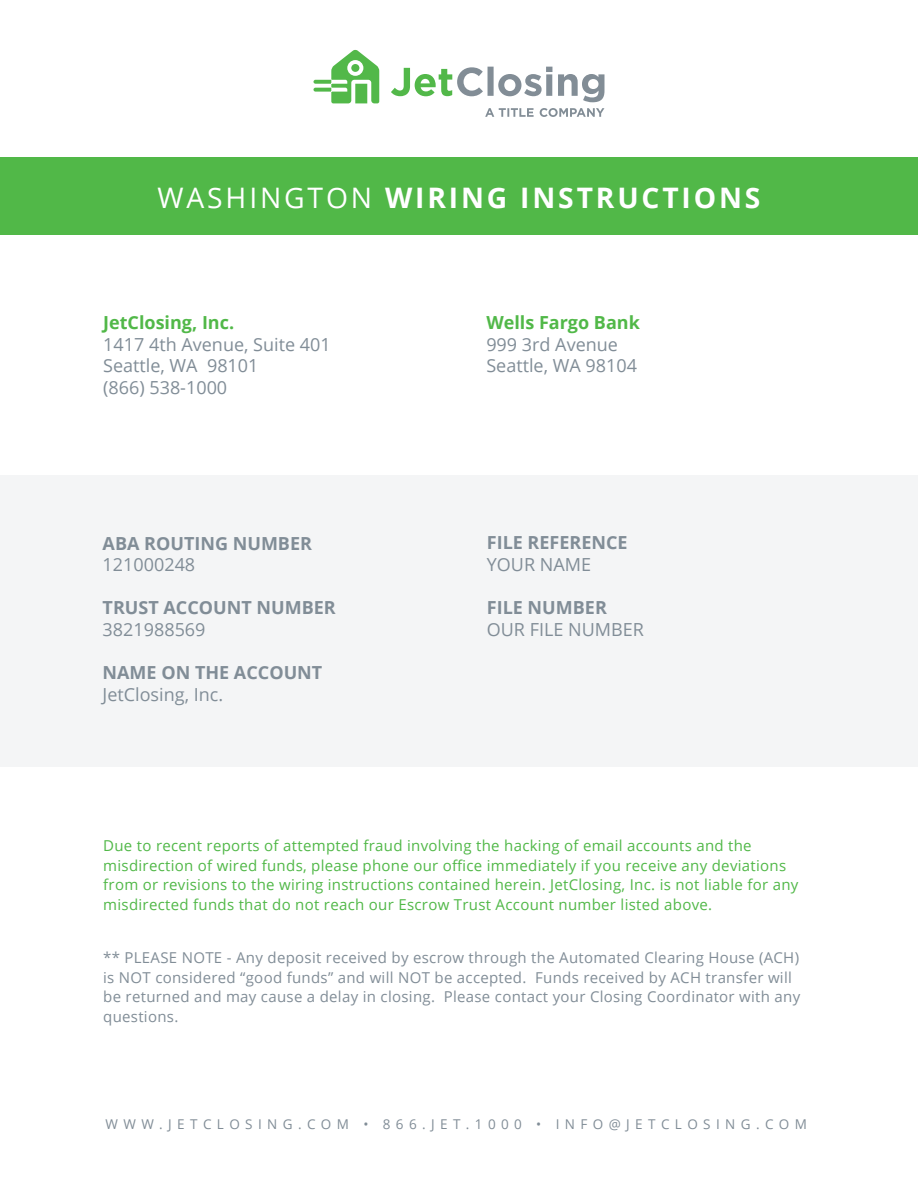
<style>
.page{position:relative;width:918px;height:1188px;background:#fff}
.page>*{position:absolute;margin:0;border:0;box-sizing:border-box;transform-origin:0 0}
.t1{font:700 28.2px "Open Sans";letter-spacing:.1em;color:#fff}
.t2{font:18px/21.6px "Open Sans";color:#818d97}
.t3{font:700 18px "Open Sans";color:#818d97}
.t4{font:700 18px "Open Sans";color:#51b848}
.t5{font:15px/19.5px "Open Sans";letter-spacing:.02em;color:#51b848}
.t6{font:15px/19.5px "Open Sans";letter-spacing:.02em;color:#818d97}
.t7{font:13.5px "Open Sans";letter-spacing:.4em;color:#818d97}
.s1{font-weight:400}
</style>
<div class="page">
<div style="left:0;top:475px;width:918px;height:291px;background:#f4f5f6"></div>
<div style="left:0;top:158px;width:918px;height:77px;background:#51b848"></div>
<svg style="left:313px;top:50px;width:66px;height:53px"></svg>
<svg style="left:391px;top:67px;width:213px;height:35px"></svg>
<svg style="left:485px;top:108px;width:119px;height:9px"></svg>
<h1 class="t1" style="left:158px;top:178px;width:604px"><span class="s1">WASHINGTON</span> WIRING INSTRUCTIONS</h1>
<p class="t4" style="left:103px;top:310px;width:133px">JetClosing, Inc.</p>
<p class="t2" style="left:103px;top:333px;width:229px">1417 4th Avenue, Suite 401<br>Seattle, WA 98101<br>(866) 538-1000</p>
<p class="t3" style="left:103px;top:530px;width:211px">ABA ROUTING NUMBER</p>
<p class="t2" style="left:103px;top:553px;width:94px">121000248</p>
<p class="t3" style="left:103px;top:595px;width:235px">TRUST ACCOUNT NUMBER</p>
<p class="t2" style="left:103px;top:618px;width:104px">3821988569</p>
<p class="t3" style="left:103px;top:660px;width:221px">NAME ON THE ACCOUNT</p>
<p class="t2" style="left:103px;top:683px;width:122px">JetClosing, Inc.</p>
<p class="t4" style="left:486px;top:310px;width:155px">Wells Fargo Bank</p>
<p class="t2" style="left:486px;top:333px;width:152px">999 3rd Avenue<br>Seattle, WA 98104</p>
<p class="t3" style="left:487px;top:530px;width:142px">FILE REFERENCE</p>
<p class="t2" style="left:487px;top:553px;width:106px">YOUR NAME</p>
<p class="t3" style="left:487px;top:595px;width:122px">FILE NUMBER</p>
<p class="t2" style="left:487px;top:618px;width:158px">OUR FILE NUMBER</p>
<p class="t5" style="left:103px;top:836px;width:697px">Due to recent reports of attempted fraud involving the hacking of email accounts and the misdirection of wired funds, please phone our office immediately if you receive any deviations from or revisions to the wiring instructions contained herein. JetClosing, Inc. is not liable for any misdirected funds that do not reach our Escrow Trust Account number listed above.</p>
<p class="t6" style="left:103px;top:948px;width:699px">** PLEASE NOTE - Any deposit received by escrow through the Automated Clearing House (ACH) is NOT considered “good funds” and will NOT be accepted. Funds received by ACH transfer will be returned and may cause a delay in closing. Please contact your Closing Coordinator with any questions.</p>
<p class="t7" style="left:106px;top:1115px;width:703px">WWW.JETCLOSING.COM • 866.JET.1000 • INFO@JETCLOSING.COM</p>
</div>
